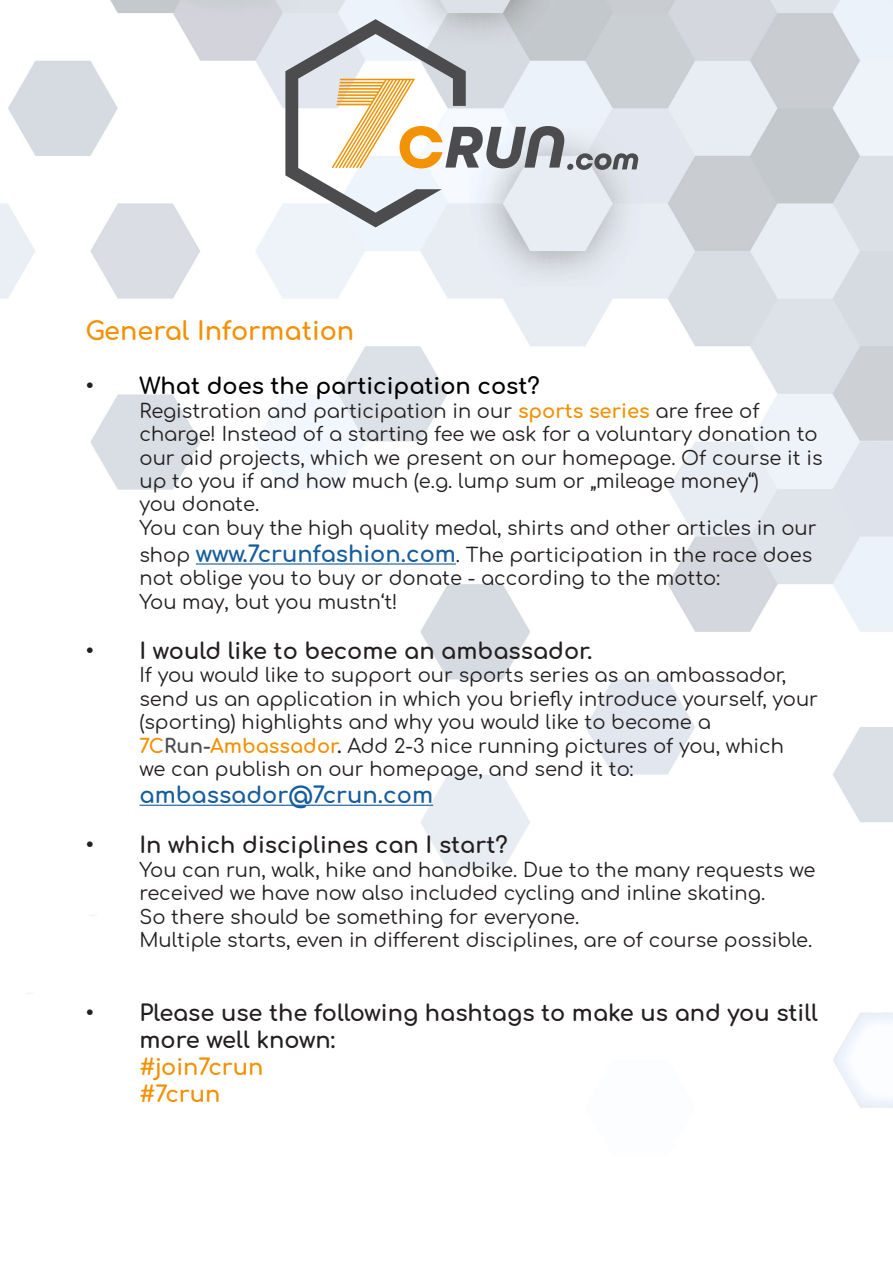
<style>
.page{position:relative;width:893px;height:1263px;background:#fff}
.page>*{position:absolute;margin:0;border:0;box-sizing:border-box;transform-origin:0 0}
.t1{font:700 25.5px "Comfortaa";color:#f29104}
.t2{font:700 22.5px/27px "Comfortaa";color:#231f20}
.t3{font:700 22.5px "Comfortaa";color:#000}
.t4{font:700 22.5px "Comfortaa";color:#175d9e}
.t5{font:700 22.5px "Comfortaa";color:#f29104}
.t6{font:19.5px/23.4px "Comfortaa";color:#231f20}
.s1{color:#231f20}
.s2{font-weight:700;color:#f29104}
.s3{font-weight:700;font-size:22.5px;color:#175d9e}
.s4{font-weight:700;color:#4c4c4e}
.s5{font-weight:700}
</style>
<div class="page">
<img style="left:0;top:0;width:893px;height:1108px">
<hr style="left:196px;top:563px;width:260px;height:2px;background:#175d9e">
<hr style="left:139px;top:805px;width:294px;height:1px;background:#175d9e">
<svg style="left:285px;top:19px;width:353px;height:208px"></svg>
<p class="t1" style="left:85px;top:308px;width:270px">General Information</p>
<p class="t3" style="left:85px;top:366px;width:456px"><span class="s1">•</span> What does the participation cost?</p>
<p class="t6" style="left:139px;top:396px;width:621px">Registration and participation in our <span class="s2">sports series</span> are free of</p>
<p class="t6" style="left:139px;top:420px;width:685px">charge! Instead of a starting fee we ask for a voluntary donation to our aid projects, which we present on our homepage. Of course it is up to you if and how much (e.g. lump sum or „mileage money“)<br>you donate.</p>
<p class="t6" style="left:139px;top:512px;width:679px;line-height:27px">You can buy the high quality medal, shirts and other articles in our shop <span class="s3">www.7crunfashion.com</span>. The participation in the race does</p>
<p class="t6" style="left:139px;top:564px;width:582px">not oblige you to buy or donate - according to the motto:</p>
<p class="t6" style="left:139px;top:587px;width:260px">You may, but you mustn‘t!</p>
<p class="t2" style="left:85px;top:634px;width:509px">• I would like to become an ambassador.</p>
<p class="t6" style="left:139px;top:661px;width:680px">If you would like to support our sports series as an ambassador, send us an application in which you briefly introduce yourself, your (sporting) highlights and why you would like to become a</p>
<p class="t6" style="left:139px;top:731px;width:646px"><span class="s2">7C</span><span class="s4">Run-</span><span class="s2">Ambassador</span><span class="s5">.</span> Add 2-3 nice running pictures of you, which</p>
<p class="t6" style="left:139px;top:755px;width:496px">we can publish on our homepage, and send it to:</p>
<p class="t4" style="left:139px;top:774px;width:295px">ambassador@7crun.com</p>
<p class="t2" style="left:85px;top:829px;width:424px">• In which disciplines can I start?</p>
<p class="t6" style="left:139px;top:855px;width:677px">You can run, walk, hike and handbike. Due to the many requests we received we have now also included cycling and inline skating.</p>
<p class="t6" style="left:139px;top:902px;width:441px">So there should be something for everyone.</p>
<p class="t6" style="left:139px;top:926px;width:674px">Multiple starts, even in different disciplines, are of course possible.</p>
<p class="t2" style="left:139px;top:996px;width:680px;text-indent:-54px">• Please use the following hashtags to make us and you still more well known:</p>
<p class="t5" style="left:139px;top:1046px;width:125px">#join7crun</p>
<p class="t5" style="left:139px;top:1073px;width:83px">#7crun</p>
</div>
